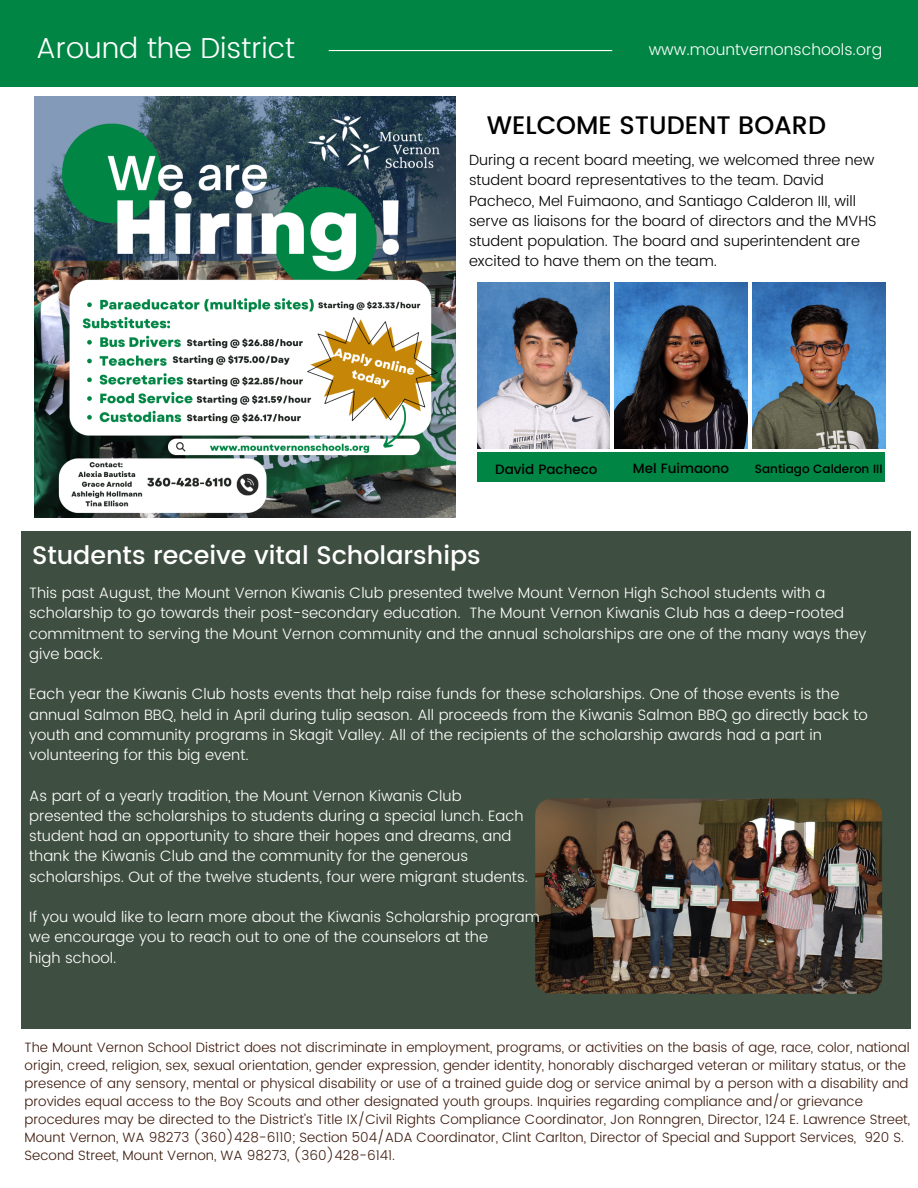
<style>
.page{position:relative;width:918px;height:1188px;background:#fff}
.page>*{position:absolute;margin:0;border:0;box-sizing:border-box;transform-origin:0 0}
.t1{font:300 28.8px "Poppins";color:#fff}
.t2{font:500 25.35px "Poppins";color:#fff}
.t3{font:500 25.35px "Poppins";color:#000}
.t4{font:300 15.9px "Poppins";color:#fff}
.t5{font:300 15px/20.2px "Poppins";color:#fff}
.t6{font:300 14.7px/20.2px "Poppins";color:#000}
.t7{font:300 13.5px/18px "Poppins";color:#3c1a0c}
.t8{font:500 13.5px "Poppins";color:#000}
.t9{font:500 12px "Poppins";color:#000}
</style>
<div class="page">
<div style="left:0;top:0;width:918px;height:87px;background:#008544"></div>
<div style="left:21px;top:532px;width:890px;height:497px;background:#3e4e40"></div>
<hr style="left:329px;top:50px;width:283px;height:1px;background:#fff">
<img style="left:535px;top:799px;width:347px;height:195px;border-radius:16px">
<img style="left:477px;top:283px;width:133px;height:165px">
<img style="left:615px;top:283px;width:133px;height:165px">
<img style="left:753px;top:283px;width:133px;height:165px">
<div style="left:477px;top:453px;width:407px;height:29px;background:#008544"></div>
<img style="left:34px;top:97px;width:421px;height:421px">
<h1 class="t1" style="left:36px;top:32px;width:260px">Around the District</h1>
<p class="t4" style="left:649px;top:40px;width:235px">www.mountvernonschools.org</p>
<h2 class="t3" style="left:487px;top:111px;width:341px">WELCOME STUDENT BOARD</h2>
<p class="t6" style="left:469px;top:150px;width:409px">During a recent board meeting, we welcomed three new student board representatives to the team. David Pacheco, Mel Fuimaono, and Santiago Calderon III, will serve as liaisons for the board of directors and the MVHS student population. The board and superintendent are excited to have them on the team.</p>
<p class="t8" style="left:495px;top:461px;width:104px">David Pacheco</p>
<p class="t8" style="left:633px;top:460px;width:98px">Mel Fuimaono</p>
<p class="t9" style="left:755px;top:461px;width:129px">Santiago Calderon III</p>
<h2 class="t2" style="left:32px;top:540px;width:450px">Students receive vital Scholarships</h2>
<p class="t5" style="left:29px;top:583px;width:839px">This past August, the Mount Vernon Kiwanis Club presented twelve Mount Vernon High School students with a scholarship to go towards their post-secondary education. The Mount Vernon Kiwanis Club has a deep-rooted commitment to serving the Mount Vernon community and the annual scholarships are one of the many ways they give back.</p>
<p class="t5" style="left:29px;top:684px;width:840px">Each year the Kiwanis Club hosts events that help raise funds for these scholarships. One of those events is the annual Salmon BBQ, held in April during tulip season. All proceeds from the Kiwanis Salmon BBQ go directly back to youth and community programs in Skagit Valley. All of the recipients of the scholarship awards had a part in volunteering for this big event.</p>
<p class="t5" style="left:29px;top:785px;width:500px">As part of a yearly tradition, the Mount Vernon Kiwanis Club presented the scholarships to students during a special lunch. Each student had an opportunity to share their hopes and dreams, and thank the Kiwanis Club and the community for the generous scholarships. Out of the twelve students, four were migrant students.</p>
<p class="t5" style="left:29px;top:907px;width:512px">If you would like to learn more about the Kiwanis Scholarship program we encourage you to reach out to one of the counselors at the<br>high school.</p>
<p class="t7" style="left:25px;top:1039px;width:887px">The Mount Vernon School District does not discriminate in employment, programs, or activities on the basis of age, race, color, national origin, creed, religion, sex, sexual orientation, gender expression, gender identity, honorably discharged veteran or military status, or the presence of any sensory, mental or physical disability or use of a trained guide dog or service animal by a person with a disability and provides equal access to the Boy Scouts and other designated youth groups. Inquiries regarding compliance and/or grievance procedures may be directed to the District’s Title IX/Civil Rights Compliance Coordinator, Jon Ronngren, Director, 124 E. Lawrence Street, Mount Vernon, WA 98273 (360)428-6110; Section 504/ADA Coordinator, Clint Carlton, Director of Special and Support Services, 920 S.<br>Second Street, Mount Vernon, WA 98273, (360)428-6141.</p>
</div>
